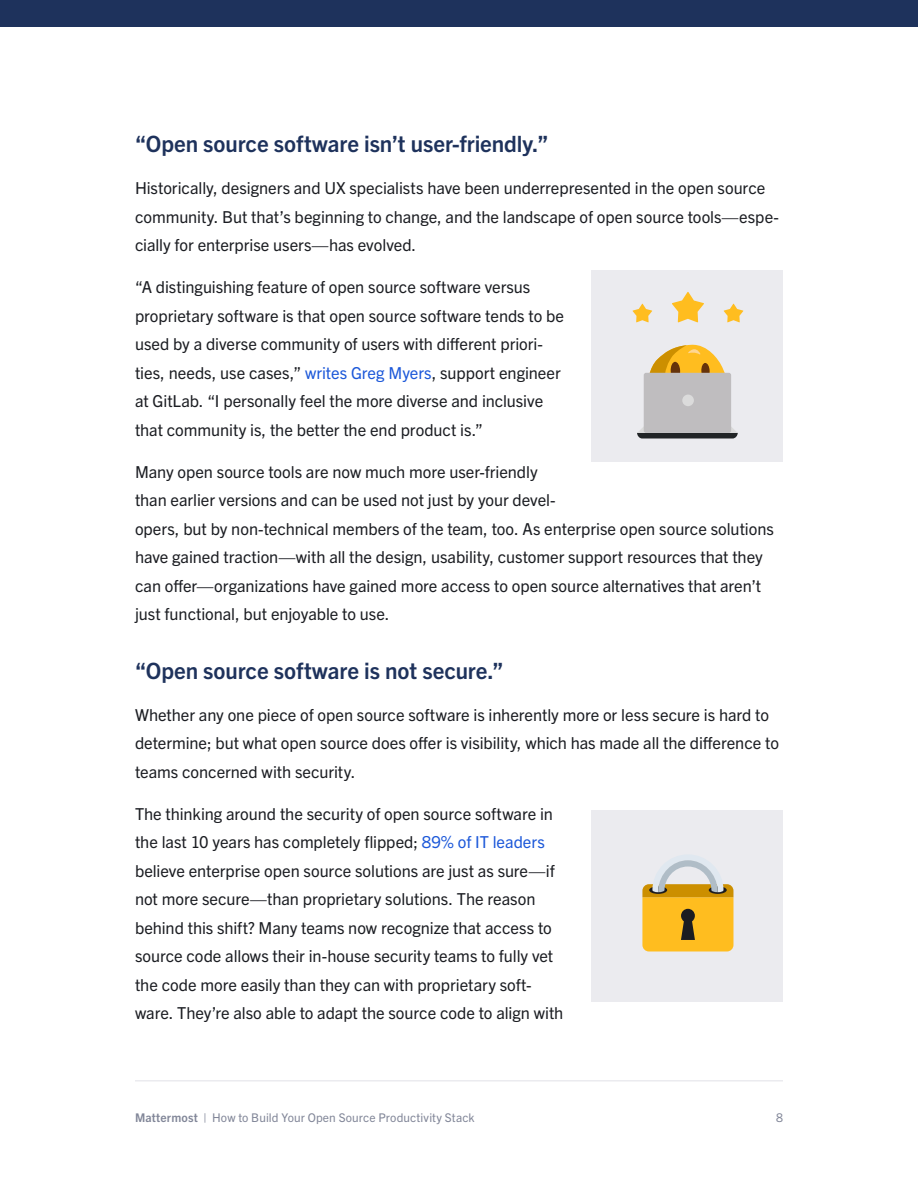
<style>
.page{position:relative;width:918px;height:1188px;background:#fff}
.page>*{position:absolute;margin:0;border:0;box-sizing:border-box;transform-origin:0 0}
.t1{font:700 22.5px "Trade Gothic Next LT Pro";color:#1e325c}
.t2{font:16.5px/28.5px "Trade Gothic Next LT Pro";letter-spacing:-.005em;color:#1b1d22}
.t3{font:12px "Trade Gothic Next LT Pro";letter-spacing:.01em;color:#818698}
.s1{color:#1c58d9}
.s2{font-weight:700}
</style>
<div class="page">
<hr style="left:135px;top:1080px;width:648px;height:2px;background:#ebebef">
<div style="left:0;top:0;width:918px;height:27px;background:#1e325c"></div>
<div style="left:592px;top:270px;width:191px;height:191px;background:#ebebef"></div>
<div style="left:592px;top:810px;width:191px;height:192px;background:#ebebef"></div>
<svg style="left:637px;top:344px;width:101px;height:94px"></svg>
<div style="left:644px;top:373px;width:87px;height:60px;background:#bfbdbf;border-radius:2px"></div>
<div style="left:682px;top:395px;width:12px;height:11px;background:#dbdbdb;border-radius:50%"></div>
<svg style="left:672px;top:292px;width:32px;height:30px"></svg>
<svg style="left:633px;top:304px;width:19px;height:18px"></svg>
<svg style="left:724px;top:304px;width:19px;height:18px"></svg>
<svg style="left:642px;top:855px;width:91px;height:96px"></svg>
<h1 class="t1" style="left:135px;top:129px;width:415px">“Open source software isn’t user-friendly.”</h1>
<p class="t2" style="left:135px;top:173px;width:646px">Historically, designers and UX specialists have been underrepresented in the open source community. But that’s beginning to change, and the landscape of open source tools—espe&shy;cially for enterprise users—has evolved.</p>
<p class="t2" style="left:135px;top:272px;width:431px">“A distinguishing feature of open source software versus proprietary software is that open source software tends to be used by a diverse community of users with different priori&shy;ties, needs, use cases,” <span class="s1">writes Greg Myers</span>, support engineer at GitLab. “I personally feel the more diverse and inclusive that community is, the better the end product is.”</p>
<p class="t2" style="left:135px;top:457px;width:640px">Many open source tools are now much more user-friendly<br>than earlier versions and can be used not just by your devel-<br>opers, but by non-technical members of the team, too. As enterprise open source solutions have gained traction—with all the design, usability, customer support resources that they can offer—organizations have gained more access to open source alternatives that aren’t just functional, but enjoyable to use.</p>
<h1 class="t1" style="left:135px;top:655px;width:370px">“Open source software is not secure.”</h1>
<p class="t2" style="left:135px;top:700px;width:645px">Whether any one piece of open source software is inherently more or less secure is hard to determine; but what open source does offer is visibility, which has made all the difference to teams concerned with security.</p>
<p class="t2" style="left:135px;top:799px;width:430px">The thinking around the security of open source software in the last 10 years has completely flipped; <span class="s1">89% of IT leaders </span>believe enterprise open source solutions are just as sure—if not more secure—than proprietary solutions. The reason behind this shift? Many teams now recognize that access to source code allows their in-house security teams to fully vet the code more easily than they can with proprietary soft&shy;ware. They’re also able to adapt the source code to align with</p>
<p class="t3" style="left:135px;top:1109px;width:341px"><span class="s2">Mattermost</span> | How to Build Your Open Source Productivity Stack</p>
<p class="t3" style="left:776px;top:1109px;width:8px">8</p>
</div>
